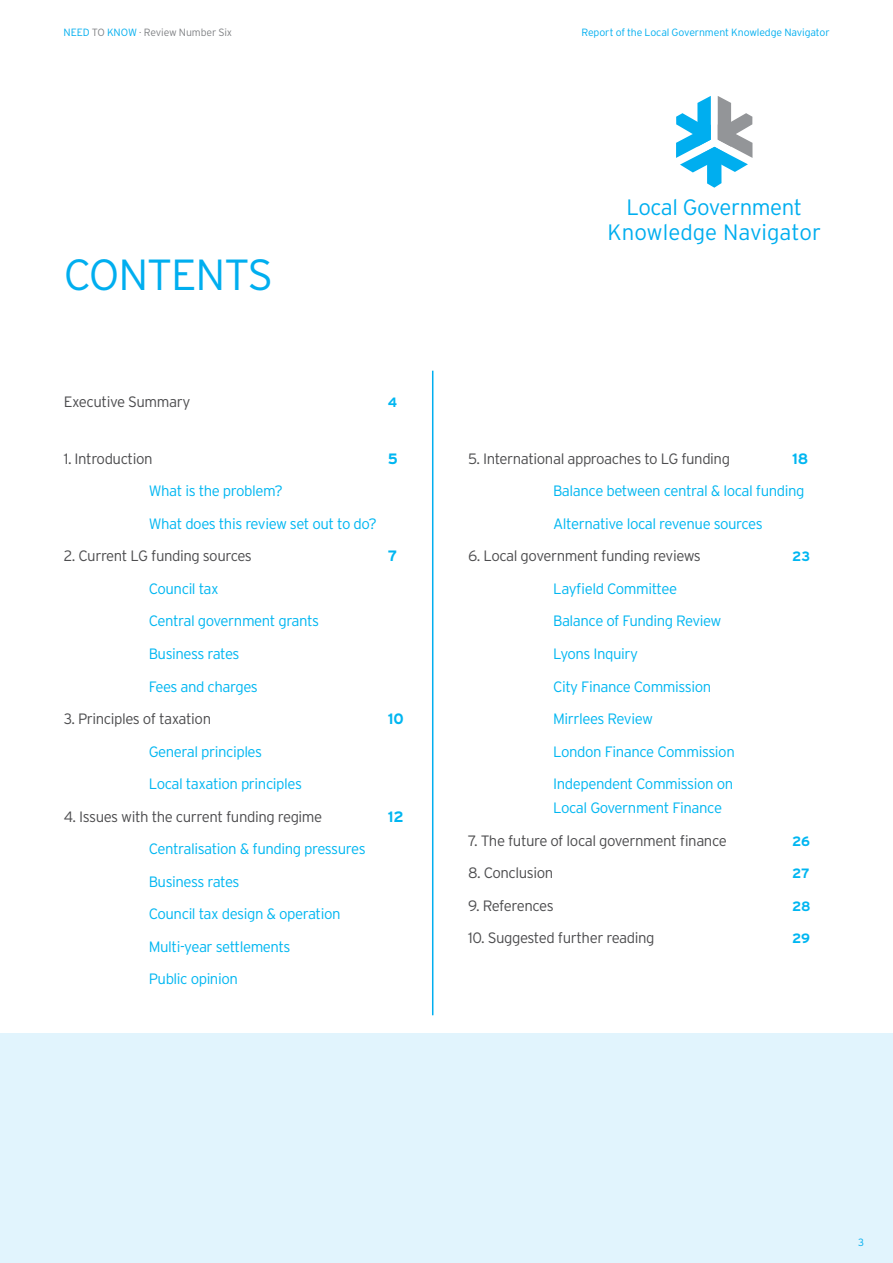
<style>
.page{position:relative;width:893px;height:1263px;background:#fff}
.page>*{position:absolute;margin:0;border:0;box-sizing:border-box;transform-origin:0 0}
.t1{font:300 43.5px "Interstate";letter-spacing:-.03em;color:#00aeef}
.t2{font:300 22.2px/25.3px "Interstate";letter-spacing:-.02em;color:#00aeef;text-align:center}
.t3{font:300 15px/32.5px "Interstate";letter-spacing:-.03em;color:#00b6f1}
.t4{font:300 15px "Interstate";letter-spacing:-.03em;color:#4d4d4f}
.t5{font:700 15px "Interstate";color:#00b6f1}
.t6{font:700 13.5px "Interstate";letter-spacing:-.005em;color:#00b6f1}
.t7{font:300 10.5px "Interstate";letter-spacing:-.01em;color:#00aeef}
.t8{font:300 10.5px "Interstate";letter-spacing:-.015em;color:#808285}
.s1{color:#00aeef}
.s2{font-family:"Times";font-weight:400}
</style>
<div class="page">
<svg style="left:676px;top:96px;width:76px;height:92px"></svg>
<div style="left:0;top:1033px;width:893px;height:230px;background:#e1f4fd"></div>
<hr style="left:432px;top:371px;width:1px;height:644px;background:#00aeef">
<p class="t8" style="left:64px;top:27px;width:170px"><span class="s1">NEED</span> TO <span class="s1">KNOW</span> <span class="s2">·</span> Review Number Six</p>
<p class="t7" style="left:581px;top:27px;width:250px">Report of the Local Government Knowledge Navigator</p>
<h1 class="t1" style="left:64px;top:250px;width:211px">CONTENTS</h1>
<p class="t4" style="left:64px;top:394px;width:128px">Executive Summary</p>
<p class="t6" style="left:388px;top:395px;width:11px">4</p>
<p class="t4" style="left:64px;top:450px;width:90px">1. Introduction</p>
<p class="t5" style="left:388px;top:450px;width:12px">5</p>
<p class="t3" style="left:149px;top:475px;width:230px">What is the problem?<br>What does this review set out to do?</p>
<p class="t4" style="left:64px;top:548px;width:190px">2. Current LG funding sources</p>
<p class="t5" style="left:388px;top:548px;width:11px">7</p>
<p class="t3" style="left:149px;top:572px;width:172px">Council tax<br>Central government grants<br>Business rates<br>Fees and charges</p>
<p class="t4" style="left:64px;top:710px;width:149px">3. Principles of taxation</p>
<p class="t5" style="left:388px;top:710px;width:18px">10</p>
<p class="t3" style="left:149px;top:735px;width:155px">General principles<br>Local taxation principles</p>
<p class="t4" style="left:64px;top:808px;width:260px">4. Issues with the current funding regime</p>
<p class="t5" style="left:388px;top:808px;width:17px">12</p>
<p class="t3" style="left:149px;top:832px;width:218px">Centralisation &amp; funding pressures<br>Business rates<br>Council tax design &amp; operation<br>Multi-year settlements<br>Public opinion</p>
<h2 class="t2" style="left:607px;top:194px;width:215px">Local Government<br>Knowledge Navigator</h2>
<p class="t4" style="left:468px;top:450px;width:263px">5. International approaches to LG funding</p>
<p class="t5" style="left:792px;top:450px;width:18px">18</p>
<p class="t3" style="left:553px;top:475px;width:253px">Balance between central &amp; local funding<br>Alternative local revenue sources</p>
<p class="t4" style="left:468px;top:548px;width:234px">6. Local government funding reviews</p>
<p class="t6" style="left:792px;top:549px;width:20px">23</p>
<p class="t3" style="left:553px;top:572px;width:183px">Layfield Committee<br>Balance of Funding Review<br>Lyons Inquiry<br>City Finance Commission<br>Mirrlees Review<br>London Finance Commission<br>Independent Commission on</p>
<p class="t3" style="left:553px;top:791px;width:170px">Local Government Finance</p>
<p class="t4" style="left:468px;top:832px;width:260px">7. The future of local government finance</p>
<p class="t6" style="left:792px;top:833px;width:20px">26</p>
<p class="t4" style="left:468px;top:864px;width:87px">8. Conclusion</p>
<p class="t6" style="left:792px;top:866px;width:19px">27</p>
<p class="t4" style="left:468px;top:897px;width:87px">9. References</p>
<p class="t6" style="left:792px;top:898px;width:20px">28</p>
<p class="t4" style="left:468px;top:929px;width:188px">10. Suggested further reading</p>
<p class="t6" style="left:792px;top:931px;width:20px">29</p>
<p class="t7" style="left:858px;top:1236px;width:7px">3</p>
</div>
